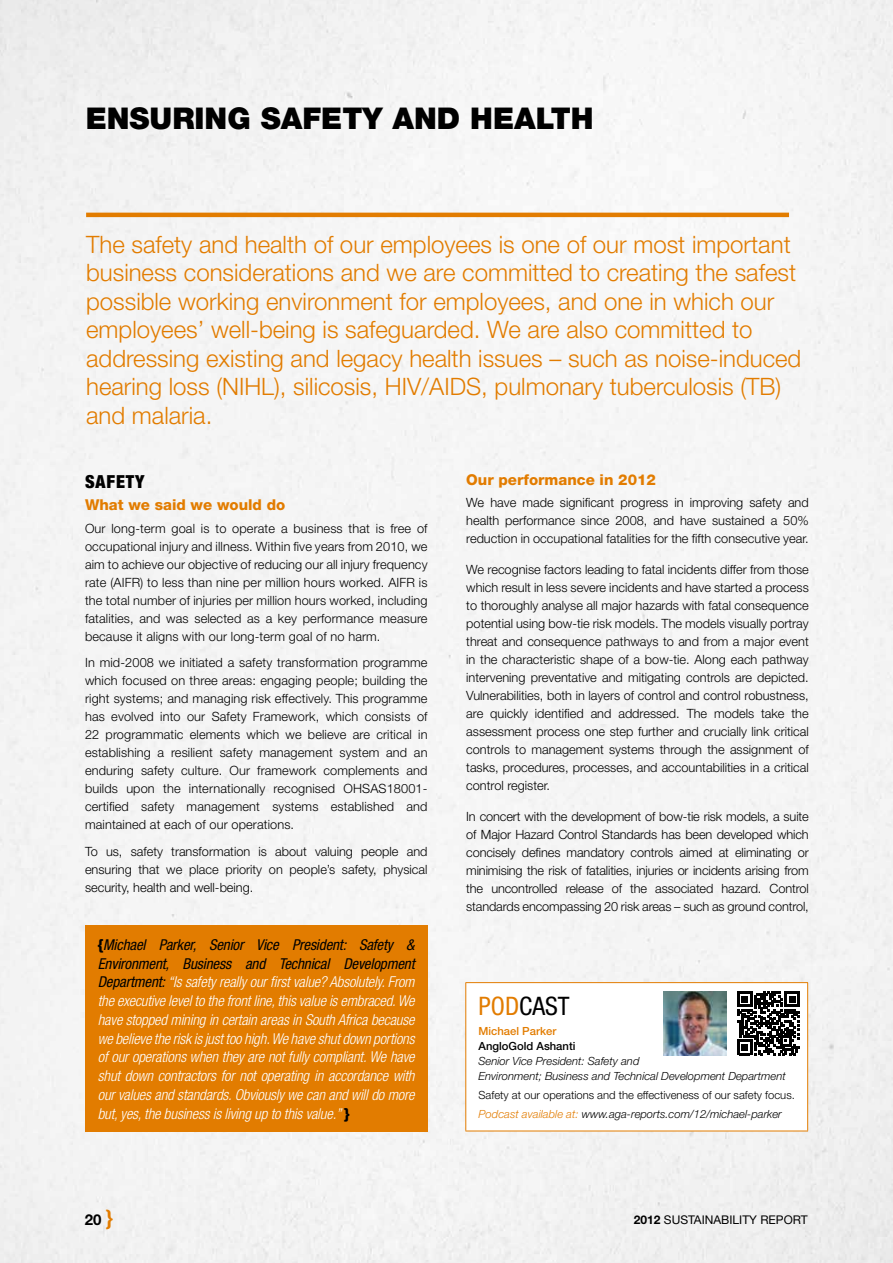
<style>
.page{position:relative;width:893px;height:1263px;background:#f5f5f5}
.page>*{position:absolute;margin:0;border:0;box-sizing:border-box;transform-origin:0 0}
.t1{font:900 30px "Helvetica Neue";color:#000}
.t2{font:condensed 25.5px "Helvetica Neue";color:#000}
.t3{font:300 24px/28.5px "Helvetica Neue";color:#e27c00}
.t4{font:900 condensed 18px "Helvetica Neue";letter-spacing:.05em;color:#000}
.t5{font:italic 300 condensed 15px/18.8px "Helvetica Neue";letter-spacing:-.01em;color:#fff;text-align:justify}
.t6{font:800 15px "Helvetica Neue";color:#e27c00}
.t7{font:700 15px "Helvetica Neue";color:#000}
.t8{font:300 12.75px/18px "Helvetica Neue";color:#000;text-align:justify}
.t9{font:12px "Helvetica Neue";color:#000}
.t10{font:300 11.25px/19.2px "Helvetica Neue";color:#000}
.t11{font:italic 300 11.25px/15px "Helvetica Neue";color:#000}
.t12{font:500 11.25px "Helvetica Neue";color:#000}
.t13{font:500 11.25px "Helvetica Neue";color:#e27c00}
.s1{font-weight:800;font-style:normal;font-stretch:normal;color:#000}
.s2{font-weight:400;color:#000}
.s3{color:#e27c00}
.s4{font-style:italic;color:#e27c00}
.s5{font-style:italic}
.s6{font-family:"Helvetica";font-size:21px;color:#e27c00}
.s7{font-weight:700}
</style>
<div class="page">
<hr style="left:86px;top:213px;width:703px;height:4px;background:#e27c00">
<div style="left:85px;top:925px;width:342px;height:206px;background:#e27c00"></div>
<div style="left:466px;top:982px;width:342px;height:149px;background:#fff"></div>
<hr style="left:465px;top:982px;width:343px;height:1px;background:#e27c00">
<hr style="left:465px;top:983px;width:1px;height:147px;background:#e27c00">
<hr style="left:807px;top:983px;width:1px;height:147px;background:#e27c00">
<hr style="left:465px;top:1130px;width:343px;height:1px;background:#e27c00">
<svg style="left:737px;top:991px;width:63px;height:64px"></svg>
<img style="left:663px;top:991px;width:63px;height:64px">
<h1 class="t1" style="left:86px;top:101px;width:22px">ENS</h1>
<h1 class="t1" style="left:150px;top:101px;width:446px">URING SAFETY AND HEALTH</h1>
<p class="t3" style="left:86px;top:230px;width:717px">The safety and health of our employees is one of our most important business considerations and we are committed to creating the safest possible working environment for employees, and one in which our employees’ well-being is safeguarded. We are also committed to addressing existing and legacy health issues – such as noise-induced hearing loss (NIHL), silicosis, HIV/Aids , pulmonary tuberculosis (TB) and malaria.</p>
<h3 class="t4" style="left:85px;top:471px;width:61px">Safety</h3>
<p class="t6" style="left:85px;top:496px;width:202px">What we said we would do</p>
<p class="t8" style="left:85px;top:519px;width:344px">Our long-term goal is to operate a business that is free of occupational injury and illness. Within five years from 2010, we aim to achieve our objective of reducing our all injury frequency rate (AIFR) to less than nine per million hours worked. AIFR is the total number of injuries per million hours worked, including fatalities, and was selected as a key performance measure because it aligns with our long-term goal of no harm.</p>
<p class="t8" style="left:85px;top:653px;width:344px">In mid-2008 we initiated a safety transformation programme which focused on three areas: engaging people; building the right systems; and managing risk effectively. This programme has evolved into our Safety Framework, which consists of 22 programmatic elements which we believe are critical in establishing a resilient safety management system and an enduring safety culture. Our framework complements and builds upon the internationally recognised OHSAS18001- certified safety management systems established and maintained at each of our operations.</p>
<p class="t8" style="left:85px;top:842px;width:344px">To us, safety transformation is about valuing people and ensuring that we place priority on people’s safety, physical security, health and well-being.</p>
<p class="t5" style="left:98px;top:935px;width:318px"><span class="s1">{</span><span class="s2">Michael Parker, Senior Vice President: Safety &amp; Environment, Business and Technical Development Department:</span> “Is safety really our first value? Absolutely. From the executive level to the front line, this value is embraced. We have stopped mining in certain areas in South Africa because we believe the risk is just too high. We have shut down portions of our operations when they are not fully compliant. We have shut down contractors for not operating in accordance with our values and standards. Obviously we can and will do more but, yes, the business is living up to this value.” <span class="s1">}</span></p>
<p class="t6" style="left:466px;top:471px;width:191px">Our performance in 2012</p>
<p class="t8" style="left:466px;top:493px;width:344px">We have made significant progress in improving safety and health performance since 2008, and have sustained a 50% reduction in occupational fatalities for the fifth consecutive year.</p>
<p class="t8" style="left:466px;top:560px;width:344px">We recognise factors leading to fatal incidents differ from those which result in less severe incidents and have started a process to thoroughly analyse all major hazards with fatal consequence potential using bow-tie risk models. The models visually portray threat and consequence pathways to and from a major event in the characteristic shape of a bow-tie. Along each pathway intervening preventative and mitigating controls are depicted.<br>Vulnerabilities, both in layers of control and control robustness, are quickly identified and addressed. The models take the assessment process one step further and crucially link critical controls to management systems through the assignment of tasks, procedures, processes, and accountabilities in a critical control register.</p>
<p class="t8" style="left:466px;top:807px;width:344px">In concert with the development of bow-tie risk models, a suite of Major Hazard Control Standards has been developed which concisely defines mandatory controls aimed at eliminating or minimising the risk of fatalities, injuries or incidents arising from the uncontrolled release of the associated hazard. Control standards encompassing 20 risk areas – such as ground control,</p>
<h2 class="t2" style="left:479px;top:992px;width:93px"><span class="s3">POD</span>CAST</h2>
<p class="t13" style="left:479px;top:1024px;width:79px">Michael Parker</p>
<p class="t12" style="left:479px;top:1039px;width:98px">AngloGold Ashanti</p>
<p class="t11" style="left:479px;top:1053px;width:309px">Senior Vice President: Safety and<br>Environment; Business and Technical Development Department</p>
<p class="t10" style="left:479px;top:1085px;width:318px">Safety at our operations and the effectiveness of our safety focus.<br><span class="s4">Podcast available at:</span> <span class="s5">www.aga-reports.com/12/michael-parker</span></p>
<p class="t7" style="left:85px;top:1211px;width:31px">20 <span class="s6">}</span></p>
<p class="t9" style="left:634px;top:1212px;width:175px"><span class="s7">2012</span> SUSTAINABILITY REPORT</p>
</div>
